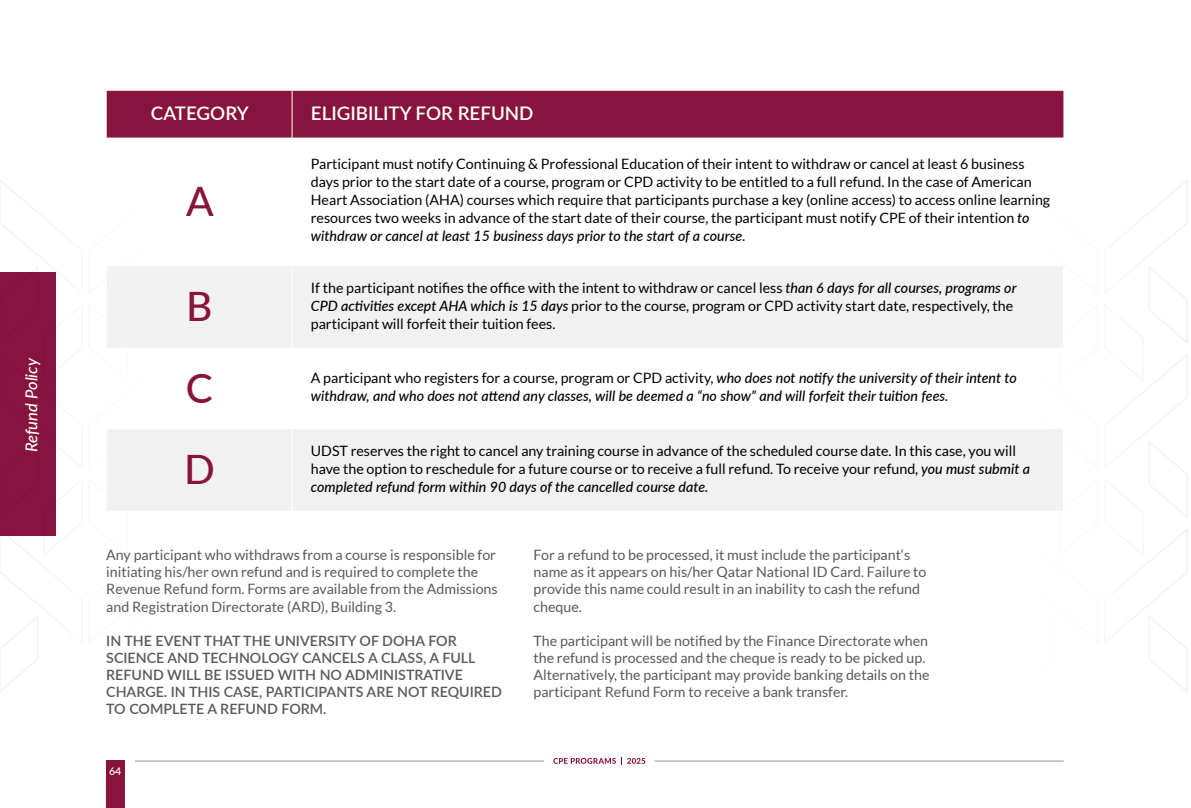
<style>
.page{position:relative;width:1191px;height:808px;background:#fff}
.page>*{position:absolute;margin:0;border:0;box-sizing:border-box;transform-origin:0 0}
.t1{font:500 40.5px "Lato";color:#88133d}
.t2{font:600 18.75px "Lato";color:#fff}
.t3{font:italic 500 16.5px "Lato";letter-spacing:.005em;color:#fff}
.t4{font:14.25px/18px "Lato";color:#000}
.t5{font:14.25px/17.1px "Lato";color:#58595b}
.t6{font:italic 500 14.25px/18px "Lato";color:#000}
.t7{font:600 14.25px/17.1px "Lato";color:#58595b}
.t8{font:600 10.5px "Lato";color:#fff}
.s1{font-weight:500;font-style:italic}
.s2{font-weight:400;font-style:normal}
</style>
<div class="page">
<svg style="left:0;top:180px;width:56px;height:512px"></svg>
<svg style="left:1154px;top:179px;width:34px;height:514px"></svg>
<hr style="left:135px;top:761px;width:409px;height:1px;background:#939598">
<div style="left:106px;top:761px;width:19px;height:47px;background:#88133d"></div>
<hr style="left:654px;top:761px;width:409px;height:1px;background:#939598">
<svg style="left:553px;top:758px;width:92px;height:7px"></svg>
<div style="left:107px;top:91px;width:956px;height:47px;background:#88133d"></div>
<svg style="left:107px;top:266px;width:956px;height:245px;fill:#f1f1f2"></svg>
<hr style="left:291px;top:348px;width:2px;height:81px;background:#fff">
<hr style="left:1062px;top:348px;width:2px;height:81px;background:#fff">
<hr style="left:292px;top:266px;width:1px;height:82px;background:#fff">
<hr style="left:292px;top:429px;width:1px;height:82px;background:#fff">
<hr style="left:292px;top:91px;width:1px;height:47px;background:#fff">
<p class="t3" style="left:20px;top:452px;width:96px;rotate:-90deg">Refund Policy</p>
<h2 class="t2" style="left:151px;top:99px;width:99px">CATEGORY</h2>
<h2 class="t2" style="left:311px;top:99px;width:224px">ELIGIBILITY FOR REFUND</h2>
<h1 class="t1" style="left:186px;top:172px;width:29px">A</h1>
<p class="t4" style="left:311px;top:155px;width:741px">Participant must notify Continuing &amp; Professional Education of their intent to withdraw or cancel at least 6 business days prior to the start date of a course, program or CPD activity to be entitled to a full refund. In the case of American Heart Association (AHA) courses which require that participants purchase a key (online access) to access online learning resources two weeks in advance of the start date of their course, the participant must notify CPE of their intention <span class="s1">to withdraw or cancel at least 15 business days prior to the start of a course.</span></p>
<h1 class="t1" style="left:186px;top:277px;width:28px">B</h1>
<p class="t4" style="left:311px;top:278px;width:707px">If the participant notifies the office with the intent to withdraw or cancel less <span class="s1">than 6 days for all courses, programs or<br>CPD activities except AHA which is 15 days</span> prior to the course, program or CPD activity start date, respectively, the participant will forfeit their tuition fees.</p>
<h1 class="t1" style="left:186px;top:359px;width:28px">C</h1>
<p class="t6" style="left:311px;top:368px;width:707px"><span class="s2">A participant who registers for a course, program or CPD activity,</span> who does not notify the university of their intent to withdraw, and who does not attend any classes, will be deemed a “no show” and will forfeit their tuition fees.</p>
<h1 class="t1" style="left:184px;top:440px;width:32px">D</h1>
<p class="t4" style="left:311px;top:441px;width:720px">UDST reserves the right to cancel any training course in advance of the scheduled course date. In this case, you will have the option to reschedule for a future course or to receive a full refund. To receive your refund, <span class="s1">you must submit a completed refund form within 90 days of the cancelled course date.</span></p>
<p class="t5" style="left:106px;top:546px;width:393px">Any participant who withdraws from a course is responsible for initiating his/her own refund and is required to complete the Revenue Refund form. Forms are available from the Admissions and Registration Directorate (ARD), Building 3.</p>
<p class="t7" style="left:106px;top:631px;width:397px">IN THE EVENT THAT THE UNIVERSITY OF DOHA FOR SCIENCE AND TECHNOLOGY CANCELS A CLASS, A FULL REFUND WILL BE ISSUED WITH NO ADMINISTRATIVE CHARGE. IN THIS CASE, PARTICIPANTS ARE NOT REQUIRED TO COMPLETE A REFUND FORM.</p>
<p class="t8" style="left:109px;top:763px;width:14px">64</p>
<p class="t5" style="left:533px;top:546px;width:394px">For a refund to be processed, it must include the participant‘s name as it appears on his/her Qatar National ID Card. Failure to provide this name could result in an inability to cash the refund cheque.</p>
<p class="t5" style="left:533px;top:632px;width:397px">The participant will be notified by the Finance Directorate when the refund is processed and the cheque is ready to be picked up.<br>Alternatively, the participant may provide banking details on the participant Refund Form to receive a bank transfer.</p>
</div>
